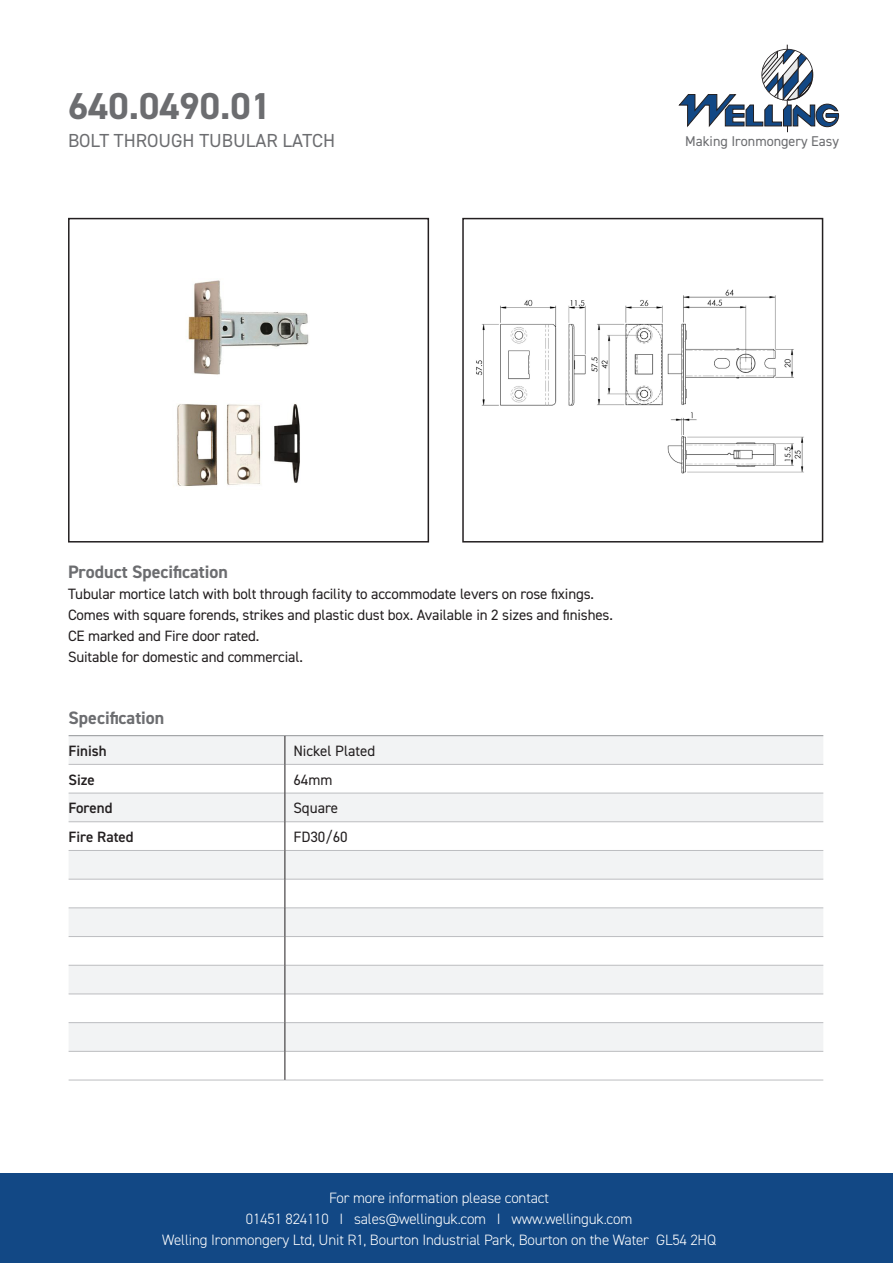
<style>
.page{position:relative;width:893px;height:1263px;background:#fff}
.page>*{position:absolute;margin:0;border:0;box-sizing:border-box;transform-origin:0 0}
.t1{font:700 37.5px "DIN2014";color:#6c6d70}
.t2{font:18.9px "DIN2014";color:#6c6d70}
.t3{font:700 18px "DIN2014";color:#6c6d70}
.t4{font:15px/21px "DIN2014";letter-spacing:-.01em;color:#231f20}
.t5{font:300 15px/21px "DIN2014";letter-spacing:-.01em;color:#fff;text-align:center}
.t6{font:600 15px "DIN2014";color:#231f20}
.t7{font:14.1px "DIN2014";color:#6c6d70}
</style>
<div class="page">
<div style="left:0;top:1174px;width:893px;height:89px;background:#124885"></div>
<svg style="left:678px;top:45px;width:161px;height:87px"></svg>
<div style="left:68px;top:218px;width:361px;height:324px;border:2px solid #231f20"></div>
<div style="left:462px;top:218px;width:361px;height:324px;border:2px solid #231f20"></div>
<svg style="left:69px;top:736px;width:754px;height:315px;fill:#f2f3f4"></svg>
<hr style="left:69px;top:735px;width:216px;height:1px;background:#939598">
<hr style="left:285px;top:735px;width:538px;height:1px;background:#939598">
<hr style="left:69px;top:764px;width:216px;height:1px;background:#bcbdc0">
<hr style="left:285px;top:764px;width:538px;height:1px;background:#bcbdc0">
<hr style="left:69px;top:793px;width:216px;height:1px;background:#bcbdc0">
<hr style="left:285px;top:793px;width:538px;height:1px;background:#bcbdc0">
<hr style="left:69px;top:821px;width:216px;height:1px;background:#bcbdc0">
<hr style="left:285px;top:821px;width:538px;height:1px;background:#bcbdc0">
<hr style="left:69px;top:850px;width:216px;height:1px;background:#bcbdc0">
<hr style="left:285px;top:850px;width:538px;height:1px;background:#bcbdc0">
<hr style="left:69px;top:879px;width:216px;height:1px;background:#bcbdc0">
<hr style="left:285px;top:879px;width:538px;height:1px;background:#bcbdc0">
<hr style="left:69px;top:907px;width:216px;height:1px;background:#bcbdc0">
<hr style="left:285px;top:907px;width:538px;height:1px;background:#bcbdc0">
<hr style="left:69px;top:936px;width:216px;height:1px;background:#bcbdc0">
<hr style="left:285px;top:936px;width:538px;height:1px;background:#bcbdc0">
<hr style="left:69px;top:965px;width:216px;height:1px;background:#bcbdc0">
<hr style="left:285px;top:965px;width:538px;height:1px;background:#bcbdc0">
<hr style="left:69px;top:994px;width:216px;height:1px;background:#bcbdc0">
<hr style="left:285px;top:994px;width:538px;height:1px;background:#bcbdc0">
<hr style="left:69px;top:1022px;width:216px;height:1px;background:#bcbdc0">
<hr style="left:285px;top:1022px;width:538px;height:1px;background:#bcbdc0">
<hr style="left:69px;top:1051px;width:216px;height:1px;background:#bcbdc0">
<hr style="left:285px;top:1051px;width:538px;height:1px;background:#bcbdc0">
<hr style="left:69px;top:1080px;width:216px;height:1px;background:#bcbdc0">
<hr style="left:285px;top:1080px;width:538px;height:1px;background:#bcbdc0">
<svg style="left:285px;top:736px;width:1px;height:344px"></svg>
<img style="left:177px;top:280px;width:132px;height:206px">
<img style="left:476px;top:289px;width:328px;height:185px">
<p class="t1" style="left:68px;top:81px;width:204px">640.0490.01</p>
<p class="t2" style="left:68px;top:128px;width:269px">BOLT THROUGH TUBULAR LATCH</p>
<p class="t7" style="left:685px;top:132px;width:155px">Making Ironmongery Easy</p>
<p class="t3" style="left:68px;top:560px;width:161px">Product Specification</p>
<p class="t4" style="left:68px;top:583px;width:546px">Tubular mortice latch with bolt through facility to accommodate levers on rose fixings.<br>Comes with square forends, strikes and plastic dust box. Available in 2 sizes and finishes.<br>CE marked and Fire door rated.<br>Suitable for domestic and commercial.</p>
<p class="t3" style="left:69px;top:706px;width:97px">Specification</p>
<p class="t6" style="left:69px;top:741px;width:40px">Finish</p>
<p class="t4" style="left:293px;top:740px;width:84px">Nickel Plated</p>
<p class="t6" style="left:69px;top:769px;width:28px">Size</p>
<p class="t4" style="left:293px;top:769px;width:41px">64mm</p>
<p class="t6" style="left:69px;top:798px;width:45px">Forend</p>
<p class="t4" style="left:293px;top:797px;width:46px">Square</p>
<p class="t6" style="left:69px;top:827px;width:67px">Fire Rated</p>
<p class="t4" style="left:293px;top:826px;width:56px">FD30/60</p>
<p class="t5" style="left:162px;top:1187px;width:555px">For more information please contact<br>01451 824110 I sales@wellinguk.com I www.wellinguk.com<br>Welling Ironmongery Ltd, Unit R1, Bourton Industrial Park, Bourton on the Water GL54 2HQ</p>
</div>
